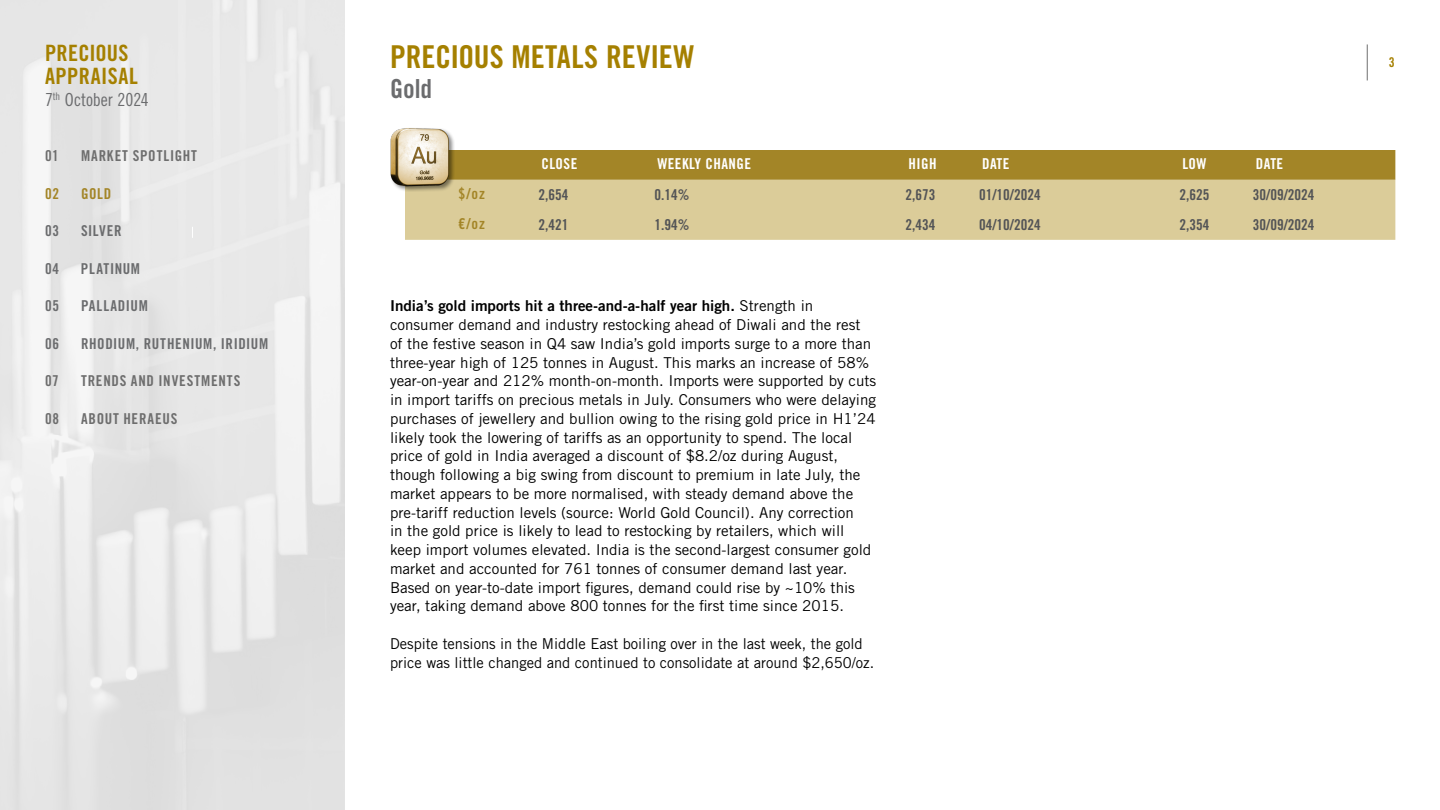
<style>
.page{position:relative;width:1440px;height:810px;background:#fff}
.page>*{position:absolute;margin:0;border:0;box-sizing:border-box;transform-origin:0 0}
.t1{font:31.5px "Trade Gothic LT Std Bd Cn 20";color:#a58000}
.t2{font:26.25px "Trade Gothic LT Std Bd Cn 20";color:#6b6c6e}
.t3{font:22.5px/22.5px "Trade Gothic LT Std Bd Cn 20";letter-spacing:.015em;color:#a58000}
.t4{font:18px "Trade Gothic LT Std Cn 18";letter-spacing:-.005em;color:#6b6c6e}
.t5{font:15px/18.8px "Trade Gothic LT Std";color:#000}
.t6{font:15px "Trade Gothic LT Std Bd Cn 20";color:#535456}
.t7{font:15px "Trade Gothic LT Std Bd 2";color:#000}
.t8{font:15px "Trade Gothic LT Std Bd Cn 20";letter-spacing:.04em;color:#6b6c6e}
.t9{font:15px "Trade Gothic LT Std Bd Cn 20";letter-spacing:.055em;color:#6e6e6e}
.t10{font:15px "Trade Gothic LT Std Bd Cn 20";letter-spacing:.03em;color:#fff}
.t11{font:15px "Trade Gothic LT Std Bd Cn 20";letter-spacing:.055em;color:#a38527}
.t12{font:13.5px "Trade Gothic LT Std Bd Cn 20";color:#a58000}
.s1{font-family:"Trade Gothic LT Std"}
</style>
<div class="page">
<hr style="left:1367px;top:44px;width:1px;height:36px;background:#6e6e6e">
<div style="left:0;top:0;width:345px;height:810px;background:linear-gradient(to right,#e8e8e8,#e7e7e7)"></div>
<div style="left:474px;top:150px;width:921px;height:30px;background:#a38527"></div>
<div style="left:405px;top:180px;width:990px;height:60px;background:#dbcc99"></div>
<img style="left:390px;top:128px;width:84px;height:66px">
<h3 class="t3" style="left:45px;top:42px;width:94px">PRECIOUS<br>APPRAISAL</h3>
<p class="t4" style="left:45px;top:89px;width:105px">7<sup>th</sup> October 2024</p>
<p class="t9" style="left:45px;top:147px;width:15px">01</p>
<p class="t9" style="left:81px;top:147px;width:117px">MARKET SPOTLIGHT</p>
<p class="t11" style="left:45px;top:184px;width:16px">02</p>
<p class="t11" style="left:81px;top:184px;width:32px">GOLD</p>
<p class="t8" style="left:45px;top:222px;width:16px">03</p>
<p class="t8" style="left:81px;top:222px;width:42px">SILVER</p>
<p class="t8" style="left:45px;top:259px;width:16px">04</p>
<p class="t8" style="left:81px;top:259px;width:61px">PLATINUM</p>
<p class="t8" style="left:45px;top:297px;width:16px">05</p>
<p class="t8" style="left:81px;top:297px;width:68px">PALLADIUM</p>
<p class="t8" style="left:45px;top:334px;width:16px">06</p>
<p class="t8" style="left:81px;top:334px;width:189px">RHODIUM, RUTHENIUM, IRIDIUM</p>
<p class="t9" style="left:45px;top:372px;width:15px">07</p>
<p class="t9" style="left:81px;top:372px;width:161px">TRENDS AND INVESTMENTS</p>
<p class="t9" style="left:45px;top:409px;width:16px">08</p>
<p class="t9" style="left:81px;top:409px;width:98px">ABOUT HERAEUS</p>
<h1 class="t1" style="left:390px;top:37px;width:306px">PRECIOUS METALS REVIEW</h1>
<h2 class="t2" style="left:390px;top:72px;width:44px">Gold</h2>
<p class="t10" style="left:541px;top:155px;width:37px">CLOSE</p>
<p class="t10" style="left:657px;top:155px;width:95px">WEEKLY CHANGE</p>
<p class="t10" style="left:909px;top:155px;width:30px">HIGH</p>
<p class="t10" style="left:982px;top:155px;width:29px">DATE</p>
<p class="t10" style="left:1182px;top:155px;width:26px">LOW</p>
<p class="t10" style="left:1256px;top:155px;width:29px">DATE</p>
<p class="t11" style="left:459px;top:185px;width:28px">$/oz</p>
<p class="t6" style="left:538px;top:186px;width:31px">2,654</p>
<p class="t6" style="left:654px;top:186px;width:36px">0.14%</p>
<p class="t6" style="left:906px;top:186px;width:31px">2,673</p>
<p class="t6" style="left:979px;top:186px;width:63px">01/10/2024</p>
<p class="t6" style="left:1179px;top:186px;width:31px">2,625</p>
<p class="t6" style="left:1253px;top:186px;width:63px">30/09/2024</p>
<p class="t11" style="left:458px;top:215px;width:28px">€/oz</p>
<p class="t6" style="left:538px;top:216px;width:31px">2,421</p>
<p class="t6" style="left:654px;top:216px;width:36px">1.94%</p>
<p class="t6" style="left:906px;top:216px;width:31px">2,434</p>
<p class="t6" style="left:979px;top:216px;width:63px">04/10/2024</p>
<p class="t6" style="left:1179px;top:216px;width:31px">2,354</p>
<p class="t6" style="left:1253px;top:216px;width:63px">30/09/2024</p>
<p class="t7" style="left:390px;top:297px;width:425px">India’s gold imports hit a three-and-a-half year high. <span class="s1">Strength in</span></p>
<p class="t5" style="left:390px;top:315px;width:488px">consumer demand and industry restocking ahead of Diwali and the rest of the festive season in Q4 saw India’s gold imports surge to a more than three-year high of 125 tonnes in August. This marks an increase of 58% year-on-year and 212% month-on-month. Imports were supported by cuts in import tariffs on precious metals in July. Consumers who were delaying purchases of jewellery and bullion owing to the rising gold price in H1’24 likely took the lowering of tariffs as an opportunity to spend. The local price of gold in India averaged a discount of $8.2/oz during August, though following a big swing from discount to premium in late July, the market appears to be more normalised, with steady demand above the pre-tariff reduction levels (source: World Gold Council). Any correction<br>in the gold price is likely to lead to restocking by retailers, which will keep import volumes elevated. India is the second-largest consumer gold market and accounted for 761 tonnes of consumer demand last year.<br>Based on year-to-date import figures, demand could rise by ~10% this year, taking demand above 800 tonnes for the first time since 2015.</p>
<p class="t5" style="left:390px;top:634px;width:486px">Despite tensions in the Middle East boiling over in the last week, the gold price was little changed and continued to consolidate at around $2,650/oz.</p>
<p class="t12" style="left:1389px;top:54px;width:7px">3</p>
</div>
